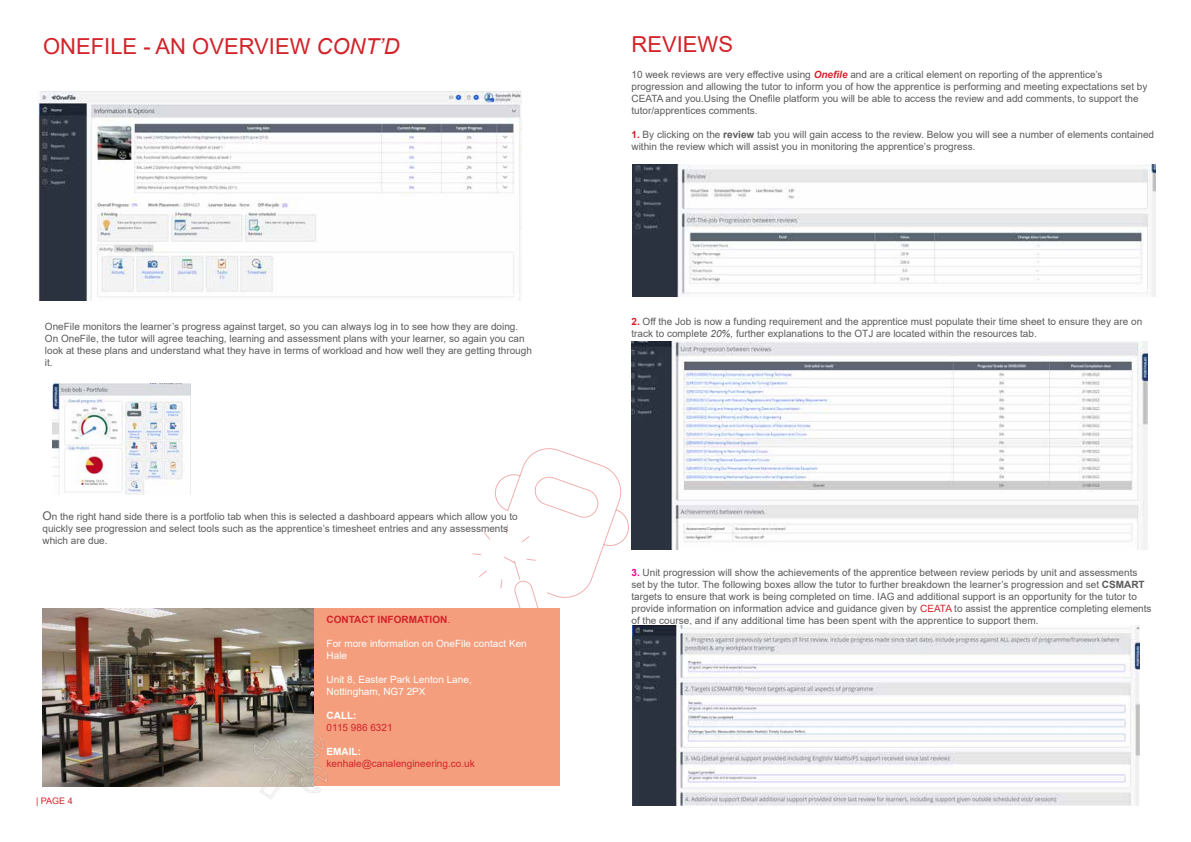
<style>
.page{position:relative;width:1191px;height:842px;background:#fff}
.page>*{position:absolute;margin:0;border:0;box-sizing:border-box;transform-origin:0 0}
.t1{font:22px "Arial";color:#d2232a}
.t2{font:10px/12px "Arial";color:#5a5b5d}
.t3{font:10px/12px "Arial";color:#fff}
.t4{font:10px "Arial";color:#d2232a}
.t5{font:700 10px "Arial";color:#d2232a}
.t6{font:700 10px "Arial";color:#fff}
.t7{font:9px "Arial";color:#d2232a}
.s1{font-style:italic}
.s2{font-size:12px}
.s3{font-weight:700;font-style:italic;color:#d2232a}
.s4{font-weight:700;color:#d2232a}
.s5{font-weight:700}
.s6{font-weight:700;color:#ec008c}
.s7{color:#d2232a}
.s8{font-weight:400}
</style>
<div class="page">
<svg style="left:472px;top:448px;width:157px;height:184px"></svg>
<img style="left:632px;top:165px;width:523px;height:131px">
<img style="left:631px;top:341px;width:516px;height:208px">
<div style="left:313px;top:608px;width:246px;height:178px;background:#f49e7d"></div>
<img style="left:38px;top:92px;width:484px;height:208px">
<img style="left:53px;top:383px;width:137px;height:111px">
<img style="left:43px;top:608px;width:271px;height:178px">
<img style="left:632px;top:625px;width:507px;height:181px">
<img style="left:252px;top:737px;width:76px;height:62px">
<h1 class="t1" style="left:43px;top:31px;width:358px">ONEFILE - AN OVERVIEW <span class="s1">CONT’D</span></h1>
<p class="t2" style="left:45px;top:321px;width:488px">OneFile monitors the learner’s progress against target, so you can always log in to see how they are doing.<br>On OneFile, the tutor will agree teaching, learning and assessment plans with your learner, so again you can look at these plans and understand what they have in terms of workload and how well they are getting through it.</p>
<p class="t2" style="left:43px;top:510px;width:477px"><span class="s2">O</span>n the right hand side there is a portfolio tab when this is selected a dashboard appears which allow you to quickly see progression and select tools such as the apprentice’s timesheet entries and any assessments which are due.</p>
<h1 class="t1" style="left:631px;top:29px;width:103px">REVIEWS</h1>
<p class="t2" style="left:631px;top:69px;width:517px">10 week reviews are very effective using <span class="s3">Onefile</span> and are a critical element on reporting of the apprentice’s progression and allowing the tutor to inform you of how the apprentice is performing and meeting expectations set by CEATA and you.Using the Onefile platform you will be able to access the review and add comments, to support the tutor/apprentices comments.</p>
<p class="t2" style="left:631px;top:129px;width:524px"><span class="s4">1.</span> By clicking on the <span class="s5">review</span> tab you will gain access to the review. Below you will see a number of elements contained within the review which will assist you in monitoring the apprentice’s progress.</p>
<p class="t2" style="left:631px;top:315px;width:512px"><span class="s4">2.</span> Off the Job is now a funding requirement and the apprentice must populate their time sheet to ensure they are on track to complete <span class="s1">20%,</span> further explanations to the OTJ are located within the resources tab.</p>
<p class="t7" style="left:36px;top:795px;width:38px">| PAGE 4</p>
<p class="t2" style="left:631px;top:567px;width:521px"><span class="s6">3.</span> Unit progression will show the achievements of the apprentice between review periods by unit and assessments set by the tutor. The following boxes allow the tutor to further breakdown the learner’s progression and set <span class="s5">CSMART </span>targets to ensure that work is being completed on time. IAG and additional support is an opportunity for the tutor to provide information on information advice and guidance given by <span class="s7">CEATA</span> to assist the apprentice completing elements</p>
<p class="t5" style="left:327px;top:612px;width:125px">CONTACT INFORMATION<span class="s8">.</span></p>
<p class="t2" style="left:631px;top:615px;width:408px">of the course, and if any additional time has been spent with the apprentice to support them.</p>
<p class="t3" style="left:327px;top:637px;width:202px">For more information on OneFile contact Ken<br>Hale</p>
<p class="t3" style="left:327px;top:673px;width:147px">Unit 8, Easter Park Lenton Lane,<br>Nottingham, NG7 2PX</p>
<p class="t6" style="left:327px;top:708px;width:31px">CALL:</p>
<p class="t4" style="left:327px;top:720px;width:67px">0115 986 6321</p>
<p class="t6" style="left:327px;top:744px;width:36px">EMAIL:</p>
<p class="t4" style="left:327px;top:756px;width:149px">kenhale@canalengineering.co.uk</p>
</div>
